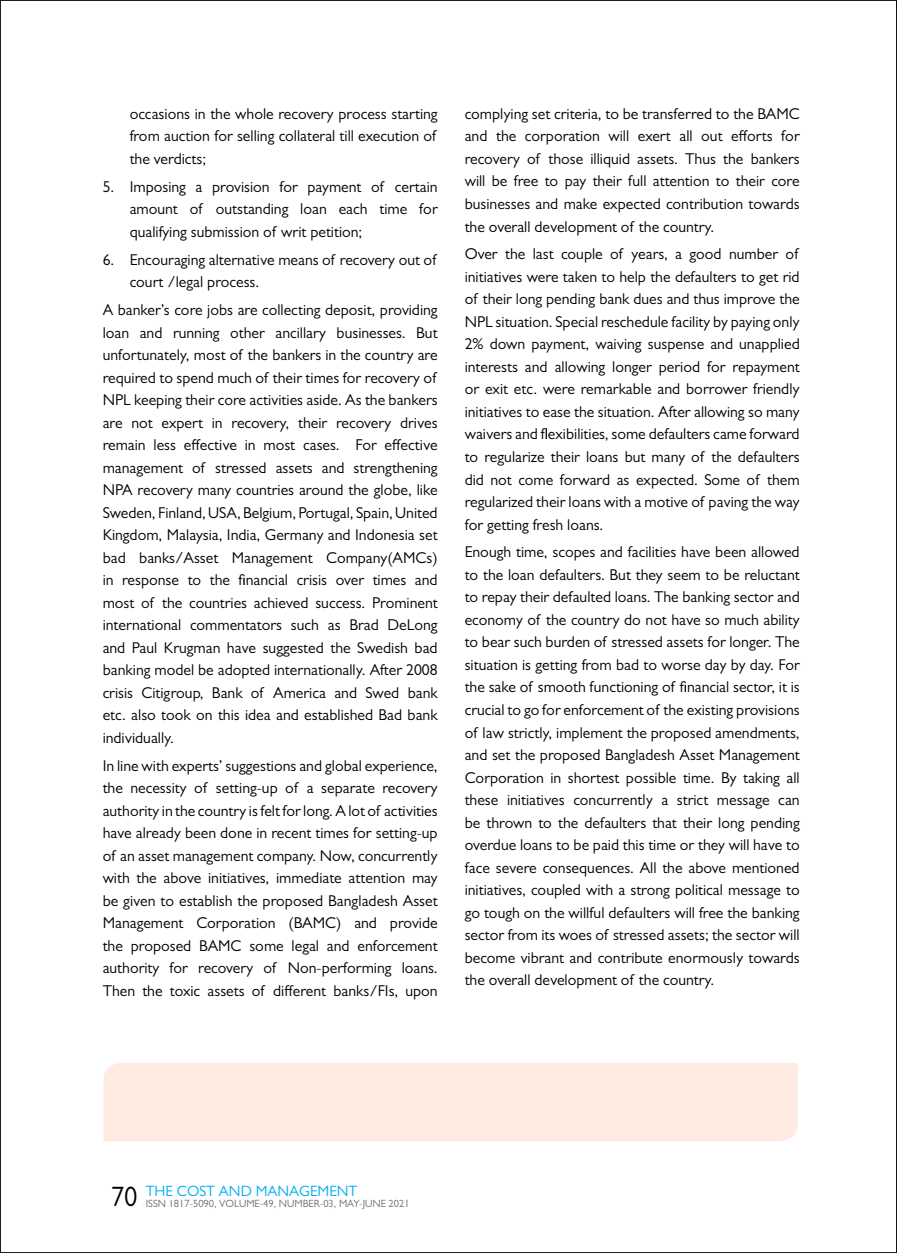
<style>
.page{position:relative;width:897px;height:1253px;background:#fff}
.page>*{position:absolute;margin:0;border:0;box-sizing:border-box;transform-origin:0 0}
.t1{font:15.75px/22.5px "Gill Sans";color:#000;text-align:justify}
.t2{font:15px "Gill Sans";color:#00aeef}
.t3{font:10.5px "Gill Sans";color:#6d6e71}
.s1{font-size:28.2px;color:#000}
</style>
<div class="page">
<svg style="left:896px;top:0;width:1px;height:1253px"></svg>
<div style="left:103px;top:1063px;width:694px;height:78px;background:#feebe2"></div>
<p class="t1" style="left:130px;top:102px;width:309px">occasions in the whole recovery process starting from auction for selling collateral till execution of the verdicts;</p>
<p class="t1" style="left:130px;top:175px;width:309px;text-indent:-27px">5. Imposing a provision for payment of certain amount of outstanding loan each time for qualifying submission of writ petition;</p>
<p class="t1" style="left:130px;top:248px;width:308px;text-indent:-27px">6. Encouraging alternative means of recovery out of court /legal process.</p>
<p class="t1" style="left:103px;top:298px;width:336px">A banker’s core jobs are collecting deposit, providing loan and running other ancillary businesses. But unfortunately, most of the bankers in the country are required to spend much of their times for recovery of NPL keeping their core activities aside. As the bankers are not expert in recovery, their recovery drives remain less effective in most cases. For effective management of stressed assets and strengthening NPA recovery many countries around the globe, like Sweden, Finland, USA, Belgium, Portugal, Spain, United Kingdom, Malaysia, India, Germany and Indonesia set bad banks/Asset Management Company(AMCs) in response to the financial crisis over times and most of the countries achieved success. Prominent international commentators such as Brad DeLong and Paul Krugman have suggested the Swedish bad banking model be adopted internationally. After 2008 crisis Citigroup, Bank of America and Swed bank etc. also took on this idea and established Bad bank individually.</p>
<p class="t1" style="left:103px;top:754px;width:336px">In line with experts’ suggestions and global experience, the necessity of setting-up of a separate recovery authority in the country is felt for long. A lot of activities have already been done in recent times for setting-up of an asset management company. Now, concurrently with the above initiatives, immediate attention may be given to establish the proposed Bangladesh Asset Management Corporation (BAMC) and provide the proposed BAMC some legal and enforcement authority for recovery of Non-performing loans.<br>Then the toxic assets of different banks/FIs, upon</p>
<p class="t1" style="left:464px;top:102px;width:336px">complying set criteria, to be transferred to the BAMC and the corporation will exert all out efforts for recovery of those illiquid assets. Thus the bankers will be free to pay their full attention to their core businesses and make expected contribution towards the overall development of the country.</p>
<p class="t1" style="left:464px;top:243px;width:336px">Over the last couple of years, a good number of initiatives were taken to help the defaulters to get rid of their long pending bank dues and thus improve the NPL situation. Special reschedule facility by paying only 2% down payment, waiving suspense and unapplied interests and allowing longer period for repayment or exit etc. were remarkable and borrower friendly initiatives to ease the situation. After allowing so many waivers and flexibilities, some defaulters came forward to regularize their loans but many of the defaulters did not come forward as expected. Some of them regularized their loans with a motive of paving the way for getting fresh loans.</p>
<p class="t1" style="left:464px;top:541px;width:336px">Enough time, scopes and facilities have been allowed to the loan defaulters. But they seem to be reluctant to repay their defaulted loans. The banking sector and economy of the country do not have so much ability to bear such burden of stressed assets for longer. The situation is getting from bad to worse day by day. For the sake of smooth functioning of financial sector, it is crucial to go for enforcement of the existing provisions of law strictly, implement the proposed amendments, and set the proposed Bangladesh Asset Management Corporation in shortest possible time. By taking all these initiatives concurrently a strict message can be thrown to the defaulters that their long pending overdue loans to be paid this time or they will have to face severe consequences. All the above mentioned initiatives, coupled with a strong political message to go tough on the willful defaulters will free the banking sector from its woes of stressed assets; the sector will become vibrant and contribute enormously towards the overall development of the country.</p>
<p class="t2" style="left:111px;top:1182px;width:247px"><span class="s1">70</span> THE COST AND MANAGEMENT</p>
<p class="t3" style="left:146px;top:1197px;width:265px">ISSN 1817-5090, VOLUME-49, NUMBER-03, MAY-JUNE 2021</p>
</div>
